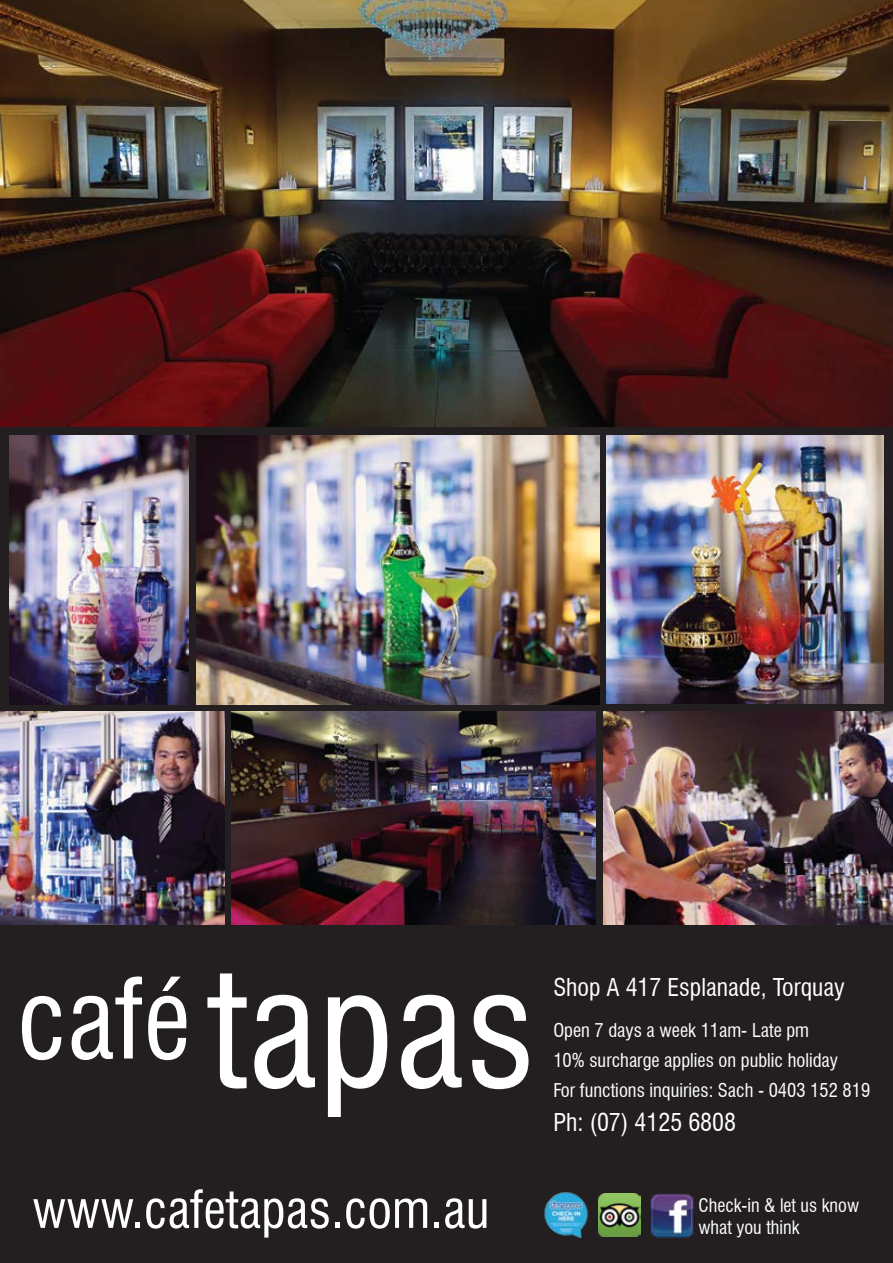
<style>
.page{position:relative;width:893px;height:1263px;background:#231f20}
.page>*{position:absolute;margin:0;border:0;box-sizing:border-box;transform-origin:0 0}
.t1{font:condensed 159.15px "Swiss 721 BT";color:#fff}
.t2{font:condensed 51.15px "Swiss 721 BT";color:#fff}
.t3{font:condensed 24px "Swiss 721 BT";color:#fff}
.t4{font:condensed 18.6px/30.2px "Swiss 721 BT";color:#fff}
.t5{font:condensed 18.3px/21.9px "Swiss 721 BT";color:#fff}
</style>
<div class="page">
<img style="left:9px;top:435px;width:179px;height:269px">
<img style="left:197px;top:435px;width:402px;height:269px">
<img style="left:606px;top:435px;width:278px;height:269px">
<img style="left:231px;top:711px;width:365px;height:213px">
<img style="left:0;top:711px;width:224px;height:213px">
<img style="left:603px;top:711px;width:290px;height:213px">
<img style="left:0;top:0;width:893px;height:427px">
<img style="left:650px;top:1193px;width:45px;height:45px">
<img style="left:598px;top:1193px;width:43px;height:43px">
<img style="left:544px;top:1192px;width:45px;height:47px">
<p class="t1" style="left:17px;top:933px;width:520px"><sup>café</sup> tapas</p>
<p class="t3" style="left:553px;top:973px;width:293px">Shop A 417 Esplanade, Torquay</p>
<p class="t4" style="left:553px;top:1015px;width:318px">Open 7 days a week 11am- Late pm<br>10% surcharge applies on public holiday<br>For functions inquiries: Sach - 0403 152 819</p>
<p class="t3" style="left:553px;top:1108px;width:184px">Ph: (07) 4125 6808</p>
<p class="t2" style="left:32px;top:1178px;width:459px">www.cafetapas.com.au</p>
<p class="t5" style="left:698px;top:1195px;width:162px">Check-in &amp; let us know what you think</p>
</div>
